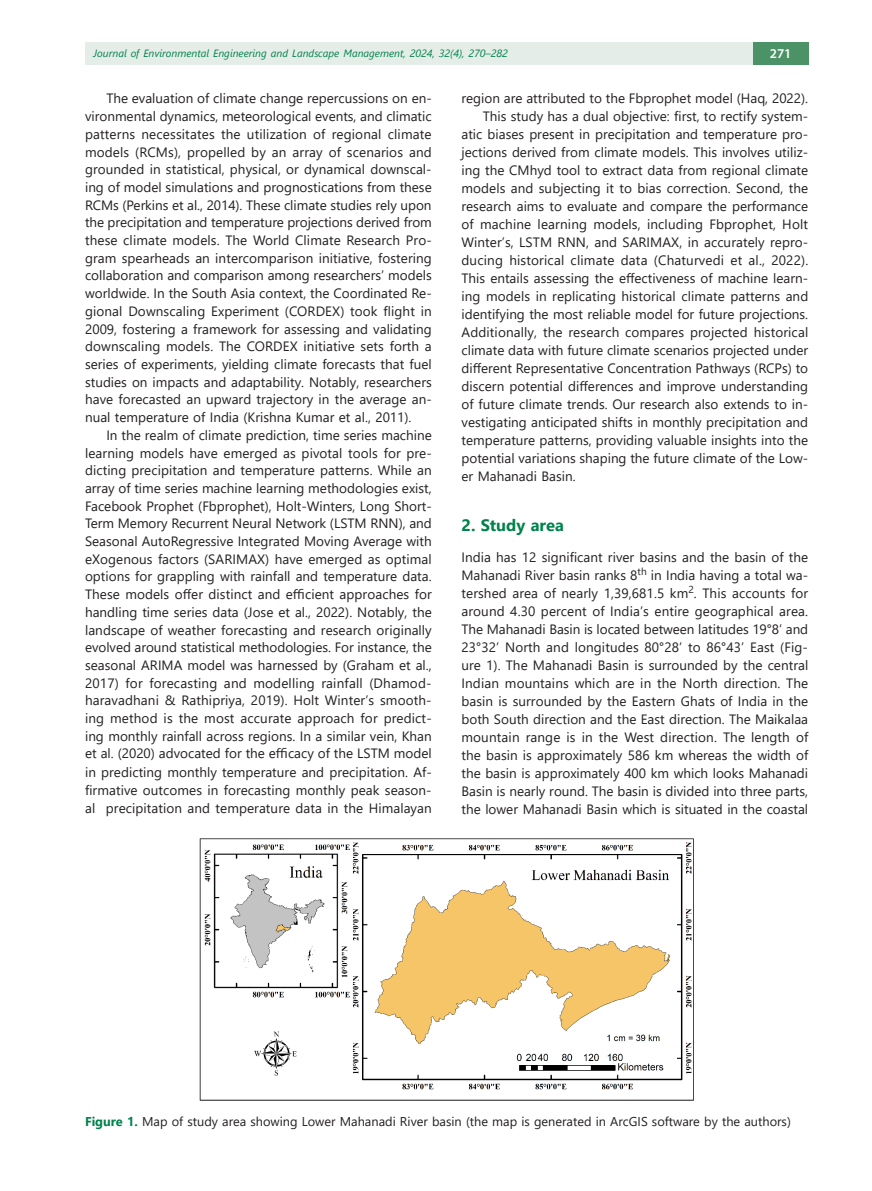
<style>
.page{position:relative;width:872px;height:1191px;background:#fff}
.page>*{position:absolute;margin:0;border:0;box-sizing:border-box;transform-origin:0 0}
.t1{font:700 16.5px "Segoe UI";color:#01824c}
.t2{font:13.5px/17.7px "Segoe UI";color:#231f20;text-align:justify}
.t3{font:600 13.5px "Myriad Pro";color:#fff}
.t4{font:12.75px "Segoe UI";color:#231f20}
.t5{font:italic 10.5px "Segoe UI";color:#01824c}
.s1{font-weight:700;color:#01824c}
</style>
<div class="page">
<div style="left:85px;top:43px;width:668px;height:22px;background:#e5ede8"></div>
<div style="left:753px;top:43px;width:55px;height:22px;background:#4b9267"></div>
<img style="left:199px;top:838px;width:495px;height:263px">
<p class="t5" style="left:94px;top:43px;width:416px">Journal of Environmental Engineering and Landscape Management, 2024, 32(4), 270–282</p>
<p class="t3" style="left:769px;top:45px;width:23px">271</p>
<p class="t2" style="left:85px;top:89px;width:348px;text-indent:21px">The evaluation of climate change repercussions on en&shy;vironmental dynamics, meteorological events, and climatic patterns necessitates the utilization of regional climate models (RCMs), propelled by an array of scenarios and grounded in statistical, physical, or dynamical downscal&shy;ing of model simulations and prognostications from these RCMs (Perkins et al., 2014). These climate studies rely upon the precipitation and temperature projections derived from these climate models. The World Climate Research Pro&shy;gram spearheads an intercomparison initiative, fostering collaboration and comparison among researchers’ models worldwide. In the South Asia context, the Coordinated Re&shy;gional Downscaling Experiment (CORDEX) took flight in 2009, fostering a framework for assessing and validating downscaling models. The CORDEX initiative sets forth a series of experiments, yielding climate forecasts that fuel studies on impacts and adaptability. Notably, researchers have forecasted an upward trajectory in the average an&shy;nual temperature of India (Krishna Kumar et al., 2011).</p>
<p class="t2" style="left:85px;top:425px;width:348px;text-indent:21px">In the realm of climate prediction, time series machine learning models have emerged as pivotal tools for pre&shy;dicting precipitation and temperature patterns. While an array of time series machine learning methodologies exist, Facebook Prophet (Fbprophet), Holt-Winters, Long Short-Term Memory Recurrent Neural Network (LSTM RNN), and Seasonal AutoRegressive Integrated Moving Average with eXogenous factors (SARIMAX) have emerged as optimal options for grappling with rainfall and temperature data.<br>These models offer distinct and efficient approaches for handling time series data (Jose et al., 2022). Notably, the landscape of weather forecasting and research originally evolved around statistical methodologies. For instance, the seasonal ARIMA model was harnessed by (Graham et al., 2017) for forecasting and modelling rainfall (Dhamod&shy;haravadhani &amp; Rathipriya, 2019). Holt Winter’s smooth&shy;ing method is the most accurate approach for predict&shy;ing monthly rainfall across regions. In a similar vein, Khan et al. (2020) advocated for the efficacy of the LSTM model in predicting monthly temperature and precipitation. Af&shy;firmative outcomes in forecasting monthly peak season&shy;al precipitation and temperature data in the Himalayan</p>
<p class="t2" style="left:461px;top:88px;width:348px">region are attributed to the Fbprophet model (Haq, 2022).</p>
<p class="t2" style="left:483px;top:106px;width:327px">This study has a dual objective: first, to rectify system-</p>
<p class="t2" style="left:461px;top:124px;width:348px">atic biases present in precipitation and temperature pro-</p>
<p class="t2" style="left:461px;top:142px;width:348px">jections derived from climate models. This involves utiliz-</p>
<p class="t2" style="left:461px;top:160px;width:348px">ing the CMhyd tool to extract data from regional climate</p>
<p class="t2" style="left:461px;top:178px;width:348px">models and subjecting it to bias correction. Second, the</p>
<p class="t2" style="left:461px;top:196px;width:348px">research aims to evaluate and compare the performance</p>
<p class="t2" style="left:461px;top:214px;width:348px">of machine learning models, including Fbprophet, Holt</p>
<p class="t2" style="left:461px;top:232px;width:348px">Winter’s, LSTM RNN, and SARIMAX, in accurately repro-</p>
<p class="t2" style="left:461px;top:250px;width:348px">ducing historical climate data (Chaturvedi et al., 2022).</p>
<p class="t2" style="left:461px;top:268px;width:348px">This entails assessing the effectiveness of machine learn-</p>
<p class="t2" style="left:461px;top:286px;width:348px">ing models in replicating historical climate patterns and</p>
<p class="t2" style="left:461px;top:304px;width:348px">identifying the most reliable model for future projections.</p>
<p class="t2" style="left:461px;top:322px;width:348px">Additionally, the research compares projected historical</p>
<p class="t2" style="left:461px;top:340px;width:348px">climate data with future climate scenarios projected under</p>
<p class="t2" style="left:461px;top:358px;width:348px">different Representative Concentration Pathways (RCPs) to</p>
<p class="t2" style="left:461px;top:376px;width:348px">discern potential differences and improve understanding</p>
<p class="t2" style="left:461px;top:394px;width:348px">of future climate trends. Our research also extends to in-</p>
<p class="t2" style="left:461px;top:412px;width:348px">vestigating anticipated shifts in monthly precipitation and</p>
<p class="t2" style="left:461px;top:430px;width:348px">temperature patterns, providing valuable insights into the</p>
<p class="t2" style="left:461px;top:448px;width:348px">potential variations shaping the future climate of the Low-</p>
<p class="t2" style="left:461px;top:466px;width:116px">er Mahanadi Basin.</p>
<p class="t1" style="left:461px;top:509px;width:104px">2. Study area</p>
<p class="t2" style="left:461px;top:547px;width:348px">India has 12 significant river basins and the basin of the Mahanadi River basin ranks 8<sup>th</sup> in India having a total wa&shy;tershed area of nearly 1,39,681.5 km<sup>2</sup>. This accounts for around 4.30 percent of India’s entire geographical area.<br>The Mahanadi Basin is located between latitudes 19°8’ and 23°32’ North and longitudes 80°28’ to 86°43’ East (Fig&shy;ure 1). The Mahanadi Basin is surrounded by the central Indian mountains which are in the North direction. The basin is surrounded by the Eastern Ghats of India in the both South direction and the East direction. The Maikalaa mountain range is in the West direction. The length of the basin is approximately 586 km whereas the width of the basin is approximately 400 km which looks Mahanadi Basin is nearly round. The basin is divided into three parts, the lower Mahanadi Basin which is situated in the coastal</p>
<p class="t4" style="left:85px;top:1109px;width:707px"><span class="s1">Figure 1.</span> Map of study area showing Lower Mahanadi River basin (the map is generated in ArcGIS software by the authors)</p>
</div>
